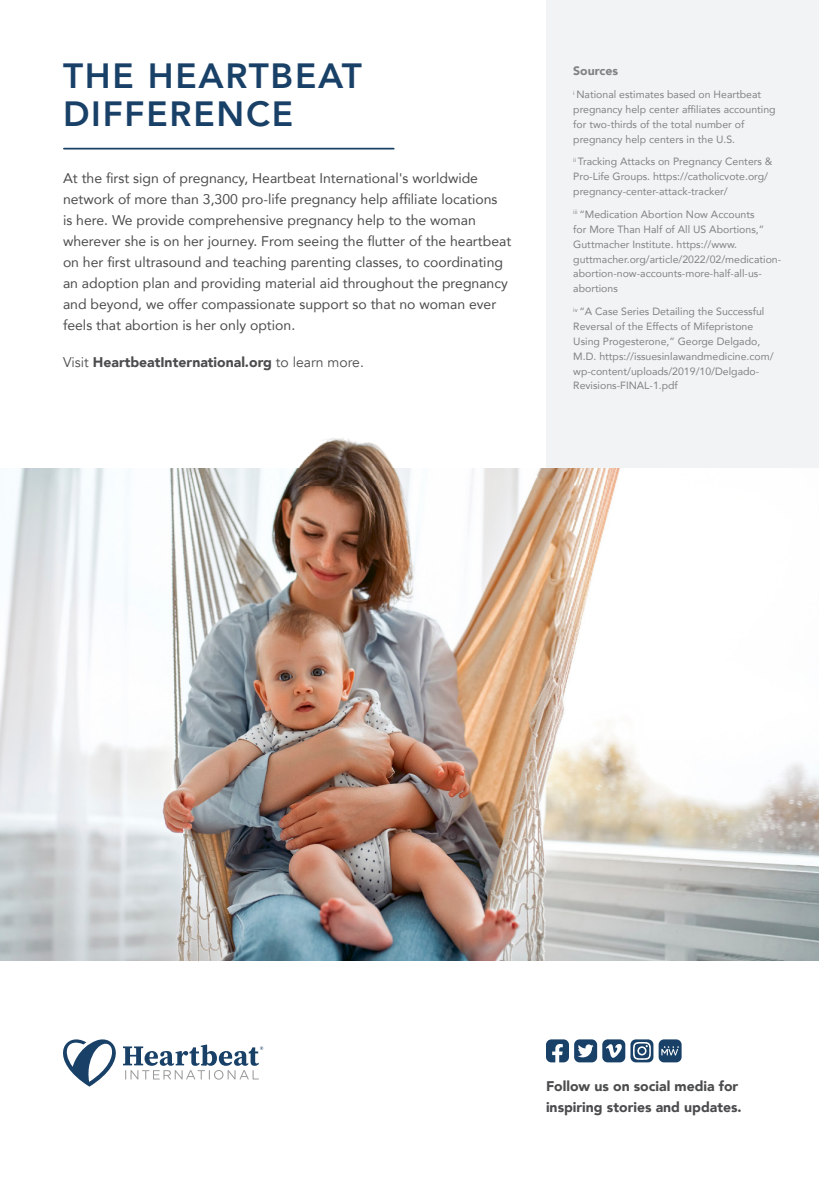
<style>
.page{position:relative;width:819px;height:1197px;background:#fff}
.page>*{position:absolute;margin:0;border:0;box-sizing:border-box;transform-origin:0 0}
.t1{font:800 35px/38.5px "Avenir";letter-spacing:.05em;color:#194067}
.Paragraph{font:14px/21px "Avenir";color:#4b4c4d}
.Paragraph-2{font:900 14px/21px "Avenir";color:#4b4c4d}
.Infographic_content{font:900 12.25px "Avenir";color:#808285}
.Paragraph_Style_2{font:10.5px/14.9px "Avenir";color:#808285}
.Infographic_content-2{font:10.5px/14.9px "Avenir";color:#808285}
.s1{font-weight:400}
</style>
<div class="page">
<div style="left:546px;top:0;width:273px;height:469px;background:#f2f3f4"></div>
<svg style="left:659px;top:1039px;width:23px;height:23px"></svg>
<svg style="left:546px;top:1039px;width:107px;height:23px"></svg>
<svg style="left:63px;top:1039px;width:200px;height:48px"></svg>
<hr style="left:64px;top:148px;width:330px;height:2px;background:#194067">
<img style="left:0;top:469px;width:819px;height:492px">
<img style="left:263px;top:438px;width:147px;height:47px">
<p class="t1" style="left:63px;top:56px;width:301px">THE HEARTBEAT<br>DIFFERENCE</p>
<p class="Paragraph" style="left:63px;top:167px;width:450px">At the first sign of pregnancy, Heartbeat International's worldwide network of more than 3,300 pro-life pregnancy help affiliate locations<br>is here. We provide comprehensive pregnancy help to the woman wherever she is on her journey. From seeing the flutter of the heartbeat on her first ultrasound and teaching parenting classes, to coordinating an adoption plan and providing material aid throughout the pregnancy and beyond, we offer compassionate support so that no woman ever feels that abortion is her only option.</p>
<p class="Paragraph-2" style="left:63px;top:351px;width:302px"><span class="s1">Visit</span> HeartbeatInternational.org <span class="s1">to learn more.</span></p>
<p class="Infographic_content" style="left:573px;top:60px;width:46px">Sources</p>
<p class="Infographic_content-2" style="left:573px;top:87px;width:204px"><sup>i</sup> National estimates based on Heartbeat pregnancy help center affiliates accounting for two-thirds of the total number of pregnancy help centers in the U.S.</p>
<p class="Infographic_content-2" style="left:573px;top:154px;width:201px"><sup>ii</sup> Tracking Attacks on Pregnancy Centers &amp;<br>Pro-Life Groups. https://catholicvote.org/ pregnancy-center-attack-tracker/</p>
<p class="Paragraph_Style_2" style="left:573px;top:206px;width:209px"><sup>iii</sup> “Medication Abortion Now Accounts<br>for More Than Half of All US Abortions,” Guttmacher Institute. https://www. guttmacher.org/article/2022/02/medication&shy;abortion-now-accounts-more-half-all-us&shy;abortions</p>
<p class="Paragraph_Style_2" style="left:573px;top:304px;width:202px"><sup>iv</sup> “A Case Series Detailing the Successful Reversal of the Effects of Mifepristone Using Progesterone,” George Delgado, M.D. https://issuesinlawandmedicine.com/ wp-content/uploads/2019/10/Delgado-Revisions-FINAL-1.pdf</p>
<p class="Paragraph-2" style="left:546px;top:1075px;width:197px">Follow us on social media for inspiring stories and updates.</p>
</div>
